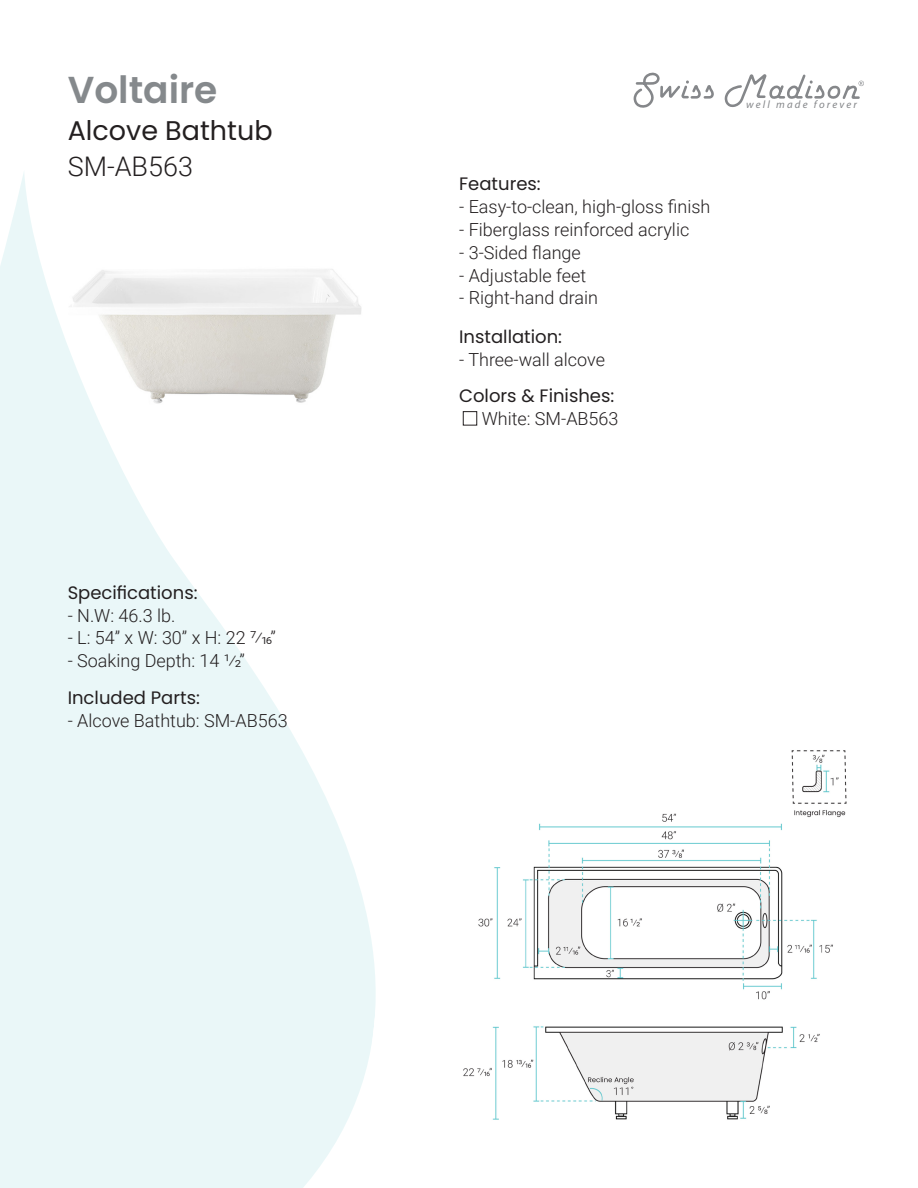
<style>
.page{position:relative;width:918px;height:1188px;background:#fff}
.page>*{position:absolute;margin:0;border:0;box-sizing:border-box;transform-origin:0 0}
.t1{font:600 37.5px "Poppins";color:#85898c}
.t2{font:27px "Poppins";color:#231f20}
.t3{font:300 27px "Roboto";color:#231f20}
.t4{font:300 18px "Roboto";color:#231f20}
.t5{font:18px "Poppins";color:#231f20}
.t6{font:italic 10.8px "Myriad Pro";letter-spacing:.2em;color:#85878a}
</style>
<div class="page">
<svg style="left:634px;top:73px;width:80px;height:35px"></svg>
<svg style="left:724px;top:74px;width:140px;height:33px"></svg>
<svg style="left:0;top:173px;width:376px;height:1015px;fill:#eaf7f8"></svg>
<img style="left:463px;top:750px;width:384px;height:370px">
<div style="left:463px;top:411px;width:14px;height:14px;border:1px solid #231f20"></div>
<div style="left:445px;top:731px;width:154px;height:63px;background:#fff"></div>
<p class="t1" style="left:68px;top:68px;width:151px">Voltaire</p>
<p class="t2" style="left:68px;top:114px;width:206px">Alcove Bathtub</p>
<p class="t3" style="left:68px;top:148px;width:127px">SM-AB563</p>
<p class="t5" style="left:68px;top:582px;width:131px">Specifications:</p>
<p class="t4" style="left:68px;top:603px;width:109px">- N.W: 46.3 lb.</p>
<p class="t4" style="left:68px;top:625px;width:210px">- L: 54” x W: 30” x H: 22 7/16”</p>
<p class="t4" style="left:68px;top:648px;width:179px">- Soaking Depth: 14 1/2”</p>
<p class="t5" style="left:68px;top:687px;width:134px">Included Parts:</p>
<p class="t4" style="left:68px;top:708px;width:221px">- Alcove Bathtub: SM-AB563</p>
<p class="t5" style="left:459px;top:174px;width:83px">Features:</p>
<p class="t4" style="left:459px;top:194px;width:253px">- Easy-to-clean, high-gloss finish</p>
<p class="t4" style="left:459px;top:217px;width:232px">- Fiberglass reinforced acrylic</p>
<p class="t4" style="left:459px;top:240px;width:123px">- 3-Sided flange</p>
<p class="t4" style="left:459px;top:263px;width:129px">- Adjustable feet</p>
<p class="t4" style="left:459px;top:285px;width:140px">- Right-hand drain</p>
<p class="t5" style="left:459px;top:327px;width:104px">Installation:</p>
<p class="t4" style="left:459px;top:347px;width:147px">- Three-wall alcove</p>
<p class="t5" style="left:459px;top:385px;width:157px">Colors &amp; Finishes:</p>
<p class="t4" style="left:482px;top:406px;width:138px">White: SM-AB563</p>
<p class="t6" style="left:746px;top:98px;width:112px">well made forever</p>
</div>
